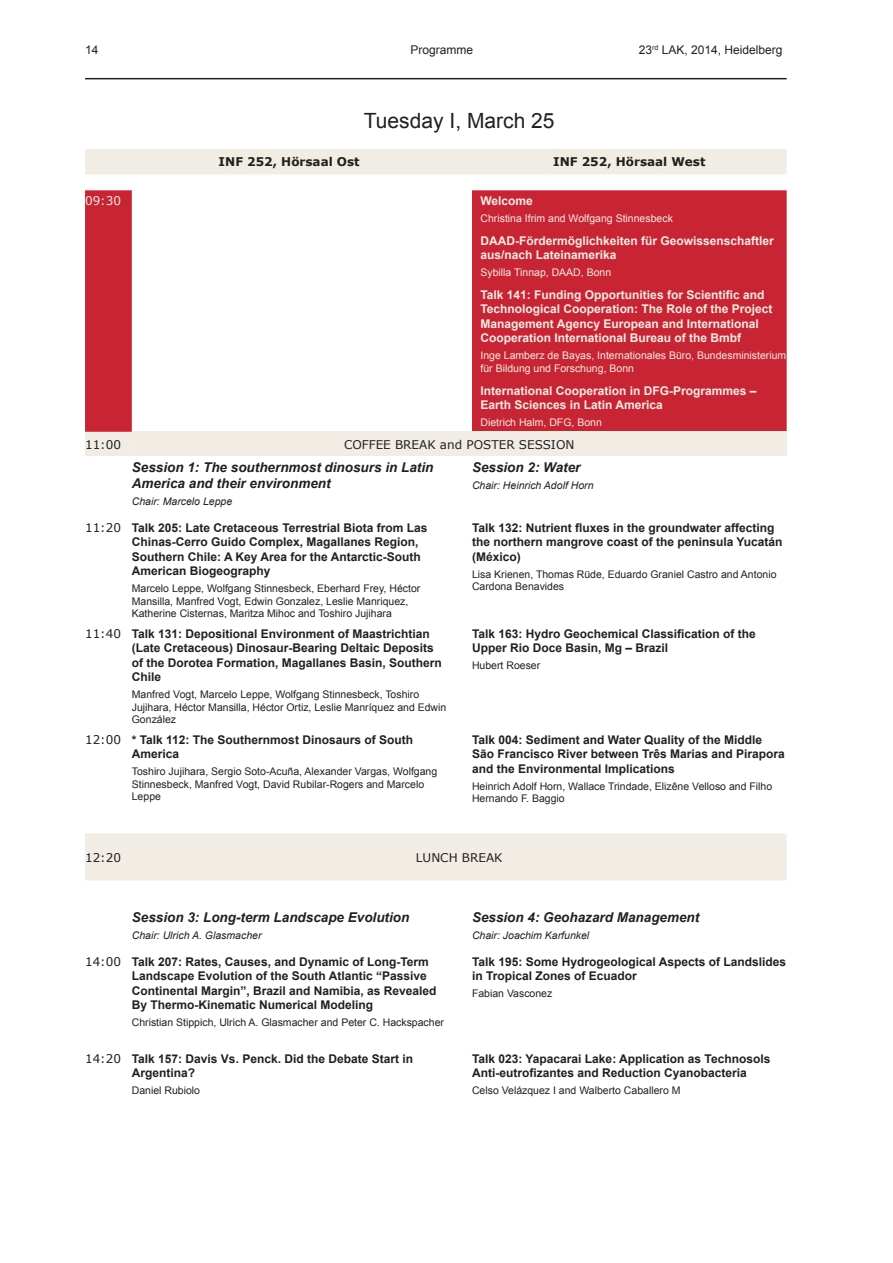
<style>
.page{position:relative;width:893px;height:1263px;background:#fff}
.page>*{position:absolute;margin:0;border:0;box-sizing:border-box;transform-origin:0 0}
.t1{font:21px "Arial";color:#231f20}
.t2{font:italic 700 13.5px/16.2px "Arial";color:#231f20}
.t3{font:700 12px/14.4px "Arial";color:#231f20}
.t4{font:700 12px/14.4px "Arial";color:#f1ece4}
.t5{font:12px "Verdana";color:#231f20}
.t6{font:700 12px "Verdana";color:#231f20}
.t7{font:12px "Arial";color:#231f20}
.t8{font:12px "Verdana";color:#f1ece4}
.t9{font:10.5px/12.6px "Arial";color:#231f20}
.t10{font:10.5px/12.6px "Arial";color:#f1ece4}
.t11{font:italic 10.5px "Arial";color:#231f20}
.s1{font-family:"Verdana";font-weight:400}
</style>
<div class="page">
<hr style="left:85px;top:78px;width:702px;height:1px;background:#231f20">
<svg style="left:85px;top:149px;width:702px;height:731px"></svg>
<svg style="left:85px;top:190px;width:702px;height:242px;fill:#c82434"></svg>
<div style="left:132px;top:432px;width:655px;height:24px;background:#f1ece4"></div>
<p class="t7" style="left:85px;top:42px;width:15px">14</p>
<p class="t7" style="left:411px;top:42px;width:64px">Programme</p>
<p class="t7" style="left:639px;top:42px;width:145px">23<sup>rd</sup> LAK, 2014, Heidelberg</p>
<p class="t1" style="left:364px;top:106px;width:192px">Tuesday I, March 25</p>
<p class="t6" style="left:219px;top:153px;width:143px">INF 252, Hörsaal Ost</p>
<p class="t6" style="left:553px;top:153px;width:154px">INF 252, Hörsaal West</p>
<p class="t8" style="left:85px;top:193px;width:37px">09:30</p>
<p class="t4" style="left:480px;top:194px;width:54px">Welcome</p>
<p class="t10" style="left:480px;top:212px;width:194px">Christina Ifrim and Wolfgang Stinnesbeck</p>
<p class="t4" style="left:480px;top:234px;width:295px">DAAD-Fördermöglichkeiten für Geowissenschaftler aus/nach Lateinamerika</p>
<p class="t10" style="left:480px;top:266px;width:132px">Sybilla Tinnap, DAAD, Bonn</p>
<p class="t4" style="left:480px;top:288px;width:293px">Talk 141: Funding Opportunities for Scientific and Technological Cooperation: The Role of the Project Management Agency European and International Cooperation International Bureau of the Bmbf</p>
<p class="t10" style="left:480px;top:349px;width:307px">Inge Lamberz de Bayas, Internationales Büro, Bundesministerium für Bildung und Forschung, Bonn</p>
<p class="t4" style="left:480px;top:383px;width:278px">International Cooperation in DFG-Programmes –<br>Earth Sciences in Latin America</p>
<p class="t10" style="left:480px;top:416px;width:123px">Dietrich Halm, DFG, Bonn</p>
<p class="t5" style="left:85px;top:436px;width:37px">11:00</p>
<p class="t5" style="left:344px;top:436px;width:232px">COFFEE BREAK and POSTER SESSION</p>
<p class="t2" style="left:132px;top:459px;width:303px">Session 1: The southernmost dinosurs in Latin<br>America and their environment</p>
<p class="t11" style="left:132px;top:494px;width:102px">Chair: Marcelo Leppe</p>
<p class="t2" style="left:472px;top:459px;width:110px">Session 2: Water</p>
<p class="t11" style="left:472px;top:478px;width:123px">Chair: Heinrich Adolf Horn</p>
<p class="t3" style="left:132px;top:521px;width:297px;text-indent:-47px"><span class="s1">11:20</span> Talk 205: Late Cretaceous Terrestrial Biota from Las Chinas-Cerro Guido Complex, Magallanes Region, Southern Chile: A Key Area for the Antarctic-South American Biogeography</p>
<p class="t9" style="left:132px;top:582px;width:290px">Marcelo Leppe, Wolfgang Stinnesbeck, Eberhard Frey, Héctor<br>Mansilla, Manfred Vogt, Edwin Gonzalez, Leslie Manriquez,<br>Katherine Cisternas, Maritza Mihoc and Toshiro Jujihara</p>
<p class="t3" style="left:132px;top:627px;width:312px;text-indent:-47px"><span class="s1">11:40</span> Talk 131: Depositional Environment of Maastrichtian (Late Cretaceous) Dinosaur-Bearing Deltaic Deposits of the Dorotea Formation, Magallanes Basin, Southern Chile</p>
<p class="t9" style="left:132px;top:688px;width:316px">Manfred Vogt, Marcelo Leppe, Wolfgang Stinnesbeck, Toshiro<br>Jujihara, Héctor Mansilla, Héctor Ortiz, Leslie Manríquez and Edwin<br>González</p>
<p class="t3" style="left:132px;top:733px;width:283px;text-indent:-47px"><span class="s1">12:00</span> * Talk 112: The Southernmost Dinosaurs of South<br>America</p>
<p class="t9" style="left:132px;top:765px;width:307px">Toshiro Jujihara, Sergio Soto-Acuña, Alexander Vargas, Wolfgang<br>Stinnesbeck, Manfred Vogt, David Rubilar-Rogers and Marcelo<br>Leppe</p>
<p class="t3" style="left:472px;top:521px;width:312px">Talk 132: Nutrient fluxes in the groundwater affecting the northern mangrove coast of the peninsula Yucatán (México)</p>
<p class="t9" style="left:472px;top:568px;width:306px">Lisa Krienen, Thomas Rüde, Eduardo Graniel Castro and Antonio<br>Cardona Benavides</p>
<p class="t3" style="left:472px;top:627px;width:285px">Talk 163: Hydro Geochemical Classification of the<br>Upper Rio Doce Basin, Mg – Brazil</p>
<p class="t9" style="left:472px;top:659px;width:70px">Hubert Roeser</p>
<p class="t3" style="left:472px;top:733px;width:314px">Talk 004: Sediment and Water Quality of the Middle<br>São Francisco River between Três Marias and Pirapora and the Environmental Implications</p>
<p class="t9" style="left:472px;top:780px;width:302px">Heinrich Adolf Horn, Wallace Trindade, Elizêne Velloso and Filho<br>Hernando F. Baggio</p>
<p class="t5" style="left:85px;top:849px;width:37px">12:20</p>
<p class="t5" style="left:416px;top:849px;width:88px">LUNCH BREAK</p>
<p class="t2" style="left:132px;top:909px;width:279px">Session 3: Long-term Landscape Evolution</p>
<p class="t11" style="left:132px;top:928px;width:131px">Chair: Ulrich A. Glasmacher</p>
<p class="t3" style="left:132px;top:955px;width:306px;text-indent:-47px"><span class="s1">14:00</span> Talk 207: Rates, Causes, and Dynamic of Long-Term Landscape Evolution of the South Atlantic “Passive Continental Margin”, Brazil and Namibia, as Revealed By Thermo-Kinematic Numerical Modeling</p>
<p class="t9" style="left:132px;top:1016px;width:314px">Christian Stippich, Ulrich A. Glasmacher and Peter C. Hackspacher</p>
<p class="t3" style="left:132px;top:1052px;width:283px;text-indent:-47px"><span class="s1">14:20</span> Talk 157: Davis Vs. Penck. Did the Debate Start in<br>Argentina?</p>
<p class="t9" style="left:132px;top:1084px;width:70px">Daniel Rubiolo</p>
<p class="t2" style="left:472px;top:909px;width:229px">Session 4: Geohazard Management</p>
<p class="t11" style="left:472px;top:928px;width:119px">Chair: Joachim Karfunkel</p>
<p class="t3" style="left:472px;top:955px;width:316px">Talk 195: Some Hydrogeological Aspects of Landslides in Tropical Zones of Ecuador</p>
<p class="t9" style="left:472px;top:987px;width:82px">Fabian Vasconez</p>
<p class="t3" style="left:472px;top:1052px;width:300px">Talk 023: Yapacarai Lake: Application as Technosols<br>Anti-eutrofizantes and Reduction Cyanobacteria</p>
<p class="t9" style="left:472px;top:1084px;width:210px">Celso Velázquez I and Walberto Caballero M</p>
</div>
